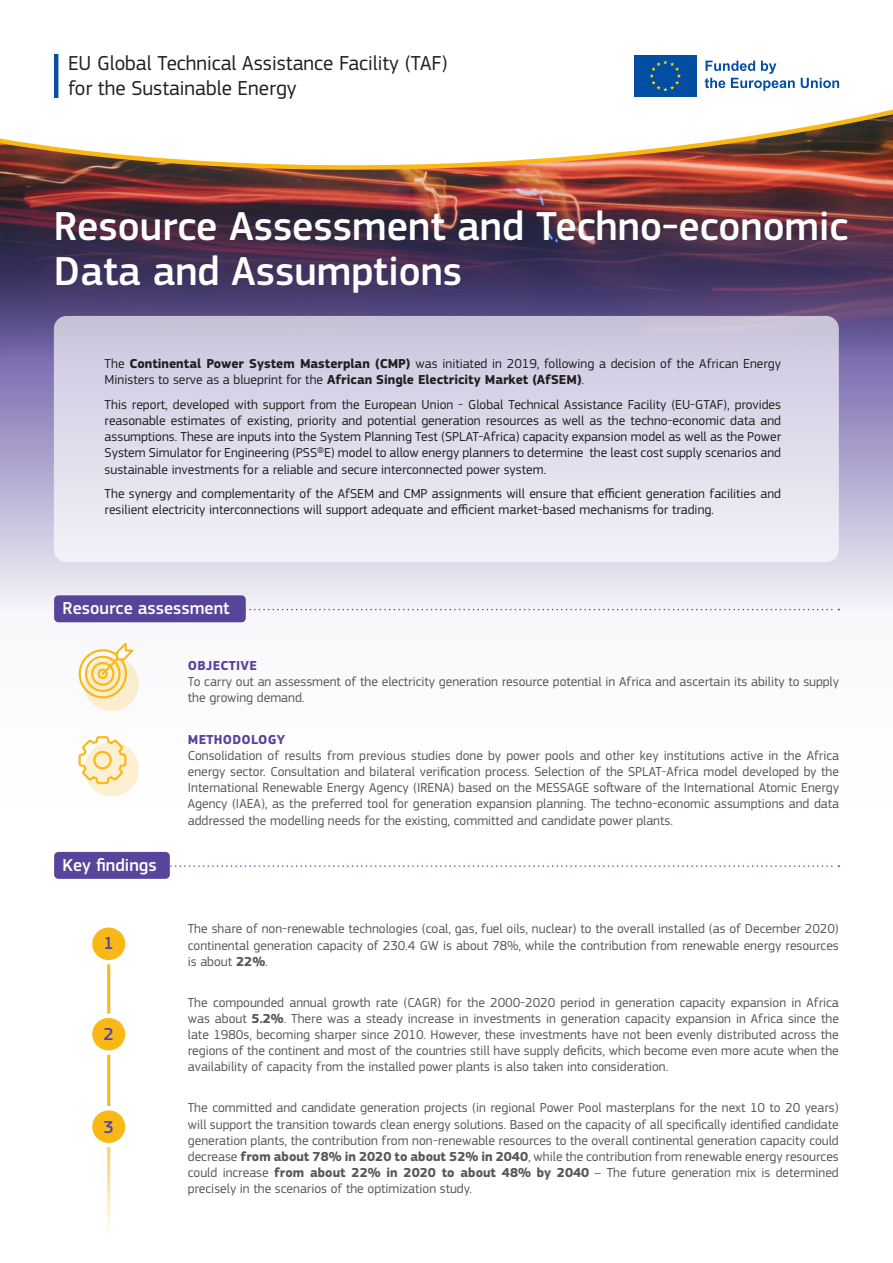
<style>
.page{position:relative;width:893px;height:1263px;background:#fff}
.page>*{position:absolute;margin:0;border:0;box-sizing:border-box;transform-origin:0 0}
.t1{font:500 42px/45px "EC Square Sans Pro";color:#fff}
.t2{font:21px/25.2px "EC Square Sans Pro";color:#231f20}
.t3{font:500 18px "EC Square Sans Pro";color:#fff}
.t4{font:500 18px "EC Square Sans Pro";color:#58449b}
.t5{font:13.5px/16.2px "EC Square Sans Pro";color:#57585a;text-align:justify}
.t6{font:13.5px/16.2px "EC Square Sans Pro";color:#231f20}
.t7{font:700 13.5px "EC Square Sans Pro";letter-spacing:.02em;color:#58449b}
.s1{font-weight:700}
</style>
<div class="page">
<svg style="left:0;top:427px;width:893px;height:440px"></svg>
<img style="left:0;top:220px;width:893px;height:207px">
<div style="left:0;top:0;width:893px;height:220px;background:#b3b3b3;opacity:.2"></div>
<svg style="left:0;top:0;width:893px;height:186px"></svg>
<svg style="left:246px;top:609px;width:593px;height:1px"></svg>
<svg style="left:170px;top:865px;width:669px;height:2px"></svg>
<div style="left:54px;top:595px;width:192px;height:27px;background:#58449b;border-radius:4px"></div>
<div style="left:54px;top:852px;width:116px;height:27px;background:#58449b;border-radius:4px"></div>
<div style="left:633px;top:54px;width:65px;height:44px;background:#034ea2"></div>
<svg style="left:650px;top:60px;width:31px;height:31px"></svg>
<svg style="left:705px;top:61px;width:90px;height:30px"></svg>
<svg style="left:801px;top:78px;width:38px;height:10px"></svg>
<hr style="left:54px;top:54px;width:4px;height:44px;background:#0d4da1">
<div style="left:54px;top:316px;width:785px;height:246px;background:linear-gradient(to bottom,#c9c4dc,#f3f2f9);border-radius:13px"></div>
<div style="left:84px;top:657px;width:55px;height:54px;background:#fbedce;border-radius:50%"></div>
<svg style="left:79px;top:643px;width:54px;height:55px"></svg>
<div style="left:84px;top:742px;width:55px;height:54px;background:#fdf0d0;border-radius:50%"></div>
<svg style="left:78px;top:736px;width:49px;height:48px"></svg>
<hr style="left:107px;top:944px;width:3px;height:319px;background:#fab816">
<svg style="left:90px;top:925px;width:37px;height:37px"></svg>
<div style="left:88px;top:923px;width:42px;height:41px;border:4px solid #fff;border-radius:50%"></div>
<svg style="left:90px;top:1016px;width:37px;height:36px"></svg>
<div style="left:88px;top:1013px;width:42px;height:42px;border:4px solid #fff;border-radius:50%"></div>
<svg style="left:90px;top:1108px;width:37px;height:37px"></svg>
<div style="left:88px;top:1106px;width:42px;height:41px;border:4px solid #fff;border-radius:50%"></div>
<h2 class="t2" style="left:68px;top:50px;width:381px">EU Global Technical Assistance Facility (TAF) for the Sustainable Energy</h2>
<h1 class="t1" style="left:54px;top:204px;width:796px">Resource Assessment and Techno-economic<br>Data and Assumptions</h1>
<p class="t6" style="left:105px;top:355px;width:678px">The <span class="s1">Continental Power System Masterplan (CMP)</span> was initiated in 2019, following a decision of the African Energy<br>Ministers to serve as a blueprint for the <span class="s1">African Single Electricity Market (AfSEM)</span>.</p>
<p class="t6" style="left:105px;top:396px;width:678px;text-align:justify">This report, developed with support from the European Union - Global Technical Assistance Facility (EU-GTAF), provides reasonable estimates of existing, priority and potential generation resources as well as the techno-economic data and assumptions. These are inputs into the System Planning Test (SPLAT-Africa) capacity expansion model as well as the Power System Simulator for Engineering (PSS®E) model to allow energy planners to determine the least cost supply scenarios and sustainable investments for a reliable and secure interconnected power system.</p>
<p class="t6" style="left:105px;top:486px;width:678px">The synergy and complementarity of the AfSEM and CMP assignments will ensure that efficient generation facilities and resilient electricity interconnections will support adequate and efficient market-based mechanisms for trading.</p>
<h3 class="t3" style="left:63px;top:598px;width:169px">Resource assessment</h3>
<h3 class="t3" style="left:63px;top:854px;width:96px">Key findings</h3>
<h3 class="t4" style="left:104px;top:933px;width:12px">1</h3>
<h3 class="t4" style="left:104px;top:1023px;width:12px">2</h3>
<h3 class="t4" style="left:104px;top:1117px;width:12px">3</h3>
<p class="t7" style="left:188px;top:657px;width:71px">OBJECTIVE</p>
<p class="t5" style="left:188px;top:673px;width:653px">To carry out an assessment of the electricity generation resource potential in Africa and ascertain its ability to supply the growing demand.</p>
<p class="t7" style="left:188px;top:731px;width:99px">METHODOLOGY</p>
<p class="t5" style="left:188px;top:747px;width:653px">Consolidation of results from previous studies done by power pools and other key institutions active in the Africa energy sector. Consultation and bilateral verification process. Selection of the SPLAT-Africa model developed by the International Renewable Energy Agency (IRENA) based on the MESSAGE software of the International Atomic Energy Agency (IAEA), as the preferred tool for generation expansion planning. The techno-economic assumptions and data addressed the modelling needs for the existing, committed and candidate power plants.</p>
<p class="t5" style="left:188px;top:921px;width:652px">The share of non-renewable technologies (coal, gas, fuel oils, nuclear) to the overall installed (as of December 2020) continental generation capacity of 230.4 GW is about 78%, while the contribution from renewable energy resources is about <span class="s1">22%</span>.</p>
<p class="t5" style="left:188px;top:994px;width:653px">The compounded annual growth rate (CAGR) for the 2000-2020 period in generation capacity expansion in Africa was about <span class="s1">5.2%</span>. There was a steady increase in investments in generation capacity expansion in Africa since the late 1980s, becoming sharper since 2010. However, these investments have not been evenly distributed across the regions of the continent and most of the countries still have supply deficits, which become even more acute when the availability of capacity from the installed power plants is also taken into consideration.</p>
<p class="t5" style="left:188px;top:1100px;width:652px">The committed and candidate generation projects (in regional Power Pool masterplans for the next 10 to 20 years) will support the transition towards clean energy solutions. Based on the capacity of all specifically identified candidate generation plants, the contribution from non-renewable resources to the overall continental generation capacity could decrease <span class="s1">from about 78% in 2020 to about 52% in 2040</span>, while the contribution from renewable energy resources could increase <span class="s1">from about 22% in 2020 to about 48% by 2040</span> – The future generation mix is determined precisely in the scenarios of the optimization study.</p>
</div>
